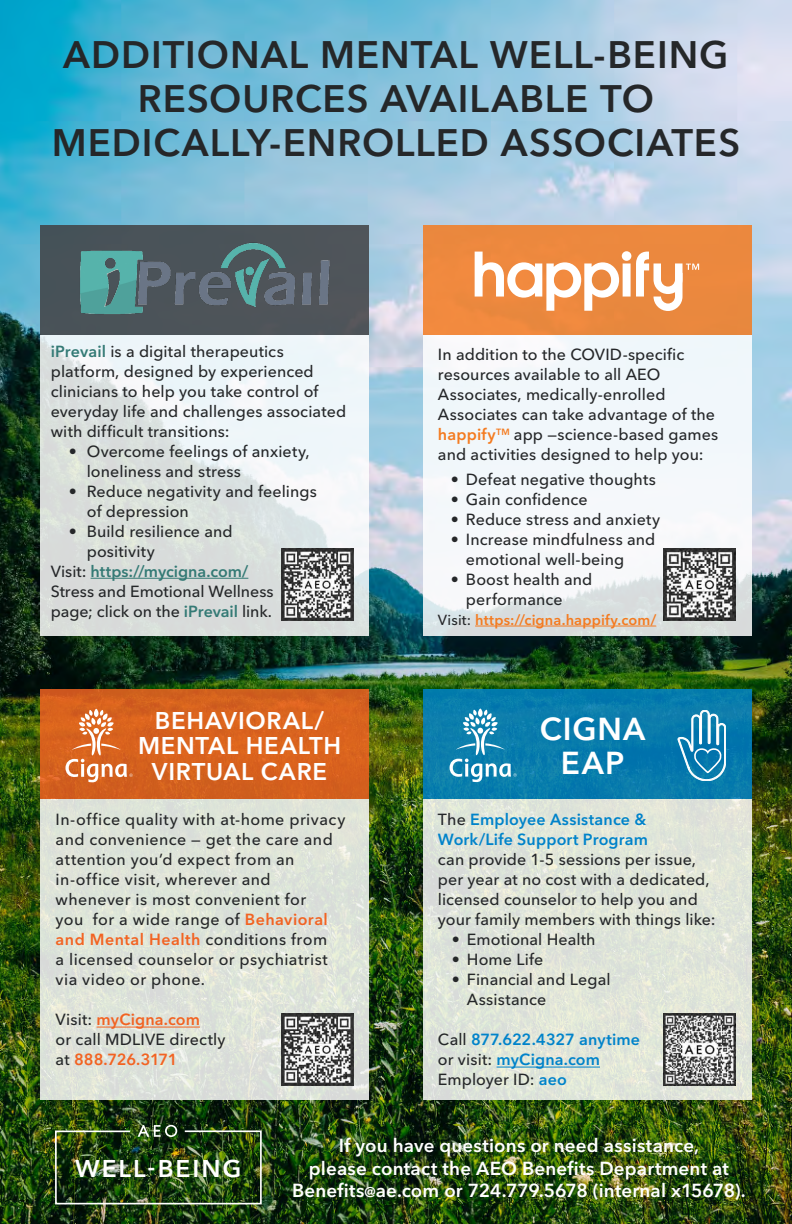
<style>
.page{position:relative;width:792px;height:1224px;background:#fff}
.page>*{position:absolute;margin:0;border:0;box-sizing:border-box;transform-origin:0 0}
.t1{font:600 38px "Avenir Next LT Pro";letter-spacing:.025em;color:#252729}
.t2{font:600 31.5px "Avenir Next LT Pro";letter-spacing:.03em;color:#fff}
.t3{font:600 30.8px "Avenir Next LT Pro";letter-spacing:.075em;color:#252729}
.t4{font:600 24px "Avenir Next LT Pro";letter-spacing:.035em;color:#fff}
.t5{font:600 24px "Avenir Next LT Pro";letter-spacing:.08em;color:#fff}
.t6{font:600 18.8px "Avenir Next LT Pro";letter-spacing:.01em;color:#fff}
.t7{font:500 16px/20px "Avenir Next LT Pro";letter-spacing:.01em;color:#252729}
.t8{font:600 16px "Avenir Next LT Pro";letter-spacing:.01em;color:#0083ca}
.t9{font:600 16px "Avenir Next LT Pro";color:#347a75}
.t10{font:600 16px "Avenir Next LT Pro";color:#f26322}
.t11{font:600 16px "Avenir Next LT Pro";letter-spacing:-.025em;color:#f26322}
.t12{font:600 14.5px "Avenir Next LT Pro";letter-spacing:.01em;color:#f47b20}
.s1{font-weight:600;color:#347a75}
.s2{font-weight:500;color:#252729}
.s3{font-weight:600;color:#f26322}
.s4{font-weight:600;color:#f47b20}
.s5{font-weight:600;color:#0083ca}
.s6{font-size:14px}
</style>
<div class="page">
<img style="left:0;top:0;width:792px;height:1224px">
<img style="left:54px;top:1125px;width:209px;height:80px">
<svg style="left:41px;top:334px;width:328px;height:301px"></svg>
<div style="left:41px;top:225px;width:328px;height:109px;background:#4b5359"></div>
<svg style="left:423px;top:334px;width:328px;height:301px;fill:#f2f7fb"></svg>
<div style="left:423px;top:225px;width:328px;height:109px;background:#ec883e"></div>
<div style="left:41px;top:690px;width:328px;height:410px;background:#dde3d9"></div>
<div style="left:41px;top:690px;width:328px;height:109px;background:#d8621e"></div>
<div style="left:423px;top:690px;width:328px;height:410px;background:#dfe5d9"></div>
<div style="left:423px;top:690px;width:328px;height:109px;background:#087cac"></div>
<svg style="left:475px;top:252px;width:224px;height:59px"></svg>
<div style="left:622px;top:251px;width:9px;height:10px;background:#fff;border-radius:50%"></div>
<hr style="left:475px;top:626px;width:181px;height:1px;background:#f47b20">
<img style="left:663px;top:548px;width:72px;height:72px">
<svg style="left:678px;top:710px;width:48px;height:71px"></svg>
<svg style="left:450px;top:708px;width:67px;height:74px"></svg>
<hr style="left:497px;top:1067px;width:103px;height:1px;background:#0083ca">
<img style="left:663px;top:1014px;width:72px;height:72px">
<img style="left:281px;top:548px;width:72px;height:72px">
<hr style="left:97px;top:1027px;width:103px;height:1px;background:#f26322">
<img style="left:281px;top:1014px;width:72px;height:72px">
<img style="left:80px;top:242px;width:250px;height:72px">
<svg style="left:65px;top:709px;width:68px;height:73px"></svg>
<hr style="left:91px;top:578px;width:157px;height:1px;background:#347a75">
<p class="t1" style="left:63px;top:31px;width:667px">ADDITIONAL MENTAL WELL-BEING</p>
<p class="t1" style="left:138px;top:75px;width:518px">RESOURCES AVAILABLE TO</p>
<p class="t1" style="left:52px;top:119px;width:690px">MEDICALLY-ENROLLED ASSOCIATES</p>
<p class="t3" style="left:392px;top:66px;width:214px">WELL-BEING</p>
<p class="t7" style="left:51px;top:341px;width:235px"><span class="s1">iPrevail</span> is a digital therapeutics</p>
<p class="t7" style="left:51px;top:361px;width:265px">platform, designed by experienced</p>
<p class="t7" style="left:51px;top:381px;width:269px">clinicians to help you take control of</p>
<p class="t7" style="left:51px;top:401px;width:297px">everyday life and challenges associated with difficult transitions:</p>
<p class="t7" style="left:69px;top:441px;width:242px">• Overcome feelings of anxiety,</p>
<p class="t7" style="left:87px;top:461px;width:156px">loneliness and stress</p>
<p class="t7" style="left:69px;top:481px;width:250px">• Reduce negativity and feelings</p>
<p class="t7" style="left:87px;top:501px;width:104px">of depression</p>
<p class="t7" style="left:69px;top:521px;width:166px">• Build resilience and</p>
<p class="t7" style="left:87px;top:541px;width:70px">positivity</p>
<p class="t9" style="left:51px;top:561px;width:199px"><span class="s2">Visit:</span> https://mycigna.com/</p>
<p class="t7" style="left:51px;top:581px;width:224px">Stress and Emotional Wellness</p>
<p class="t7" style="left:51px;top:601px;width:223px">page; click on the <span class="s1">iPrevail</span> link.</p>
<p class="t4" style="left:155px;top:706px;width:171px">BEHAVIORAL/</p>
<p class="t4" style="left:138px;top:731px;width:205px">MENTAL HEALTH</p>
<p class="t4" style="left:152px;top:757px;width:177px">VIRTUAL CARE</p>
<p class="t7" style="left:56px;top:810px;width:291px">In-office quality with at-home privacy and convenience — get the care and attention you’d expect from an in-office visit, wherever and whenever is most convenient for<br>you for a wide range of <span class="s3">Behavioral and Mental Health</span> conditions from<br>a licensed counselor or psychiatrist via video or phone.</p>
<p class="t10" style="left:56px;top:1010px;width:146px"><span class="s2">Visit:</span> myCigna.com</p>
<p class="t7" style="left:56px;top:1030px;width:172px">or call MDLIVE directly</p>
<p class="t11" style="left:56px;top:1050px;width:123px"><span class="s2">at</span> 888.726.3171</p>
<p class="t7" style="left:438px;top:344px;width:248px">In addition to the COVID-specific resources available to all AEO</p>
<p class="t7" style="left:438px;top:384px;width:229px">Associates, medically-enrolled</p>
<p class="t7" style="left:438px;top:404px;width:282px">Associates can take advantage of the <span class="s4">happify</span><sup>TM</sup> app —science-based games and activities designed to help you:</p>
<p class="t7" style="left:451px;top:469px;width:207px">• Defeat negative thoughts</p>
<p class="t7" style="left:451px;top:489px;width:138px">• Gain confidence</p>
<p class="t7" style="left:451px;top:509px;width:211px">• Reduce stress and anxiety</p>
<p class="t7" style="left:451px;top:529px;width:206px">• Increase mindfulness and</p>
<p class="t7" style="left:466px;top:549px;width:160px">emotional well-being</p>
<p class="t7" style="left:451px;top:569px;width:143px">• Boost health and</p>
<p class="t7" style="left:466px;top:589px;width:98px">performance</p>
<p class="t12" style="left:438px;top:611px;width:220px"><span class="s2">Visit:</span> https://cigna.happify.com/</p>
<p class="t2" style="left:540px;top:709px;width:107px">CIGNA</p>
<p class="t2" style="left:561px;top:744px;width:65px">EAP</p>
<p class="t8" style="left:438px;top:810px;width:210px"><span class="s2">The</span> Employee Assistance &amp;</p>
<p class="t8" style="left:438px;top:830px;width:212px">Work/Life Support Program</p>
<p class="t7" style="left:438px;top:850px;width:260px">can provide 1-5 sessions per issue,</p>
<p class="t7" style="left:438px;top:870px;width:273px">per year at no cost with a dedicated, licensed counselor to help you and</p>
<p class="t7" style="left:438px;top:910px;width:279px">your family members with things like:</p>
<p class="t7" style="left:452px;top:930px;width:145px">• Emotional Health</p>
<p class="t7" style="left:452px;top:950px;width:93px">• Home Life</p>
<p class="t7" style="left:452px;top:970px;width:160px">• Financial and Legal</p>
<p class="t7" style="left:467px;top:990px;width:81px">Assistance</p>
<p class="t8" style="left:438px;top:1030px;width:204px"><span class="s2">Call</span> 877.622.4327 anytime</p>
<p class="t8" style="left:438px;top:1050px;width:164px"><span class="s2">or visit:</span> myCigna.com</p>
<p class="t7" style="left:438px;top:1070px;width:131px">Employer ID: <span class="s5">aeo</span></p>
<p class="t5" style="left:75px;top:1154px;width:168px">WELL-BEING</p>
<p class="t6" style="left:339px;top:1134px;width:362px">If you have questions or need assistance,</p>
<p class="t6" style="left:309px;top:1157px;width:422px">please contact the AEO Benefits Department at</p>
<p class="t6" style="left:292px;top:1179px;width:455px">Benefits<span class="s6">@</span>ae.com or 724.779.5678 (internal x15678).</p>
</div>
